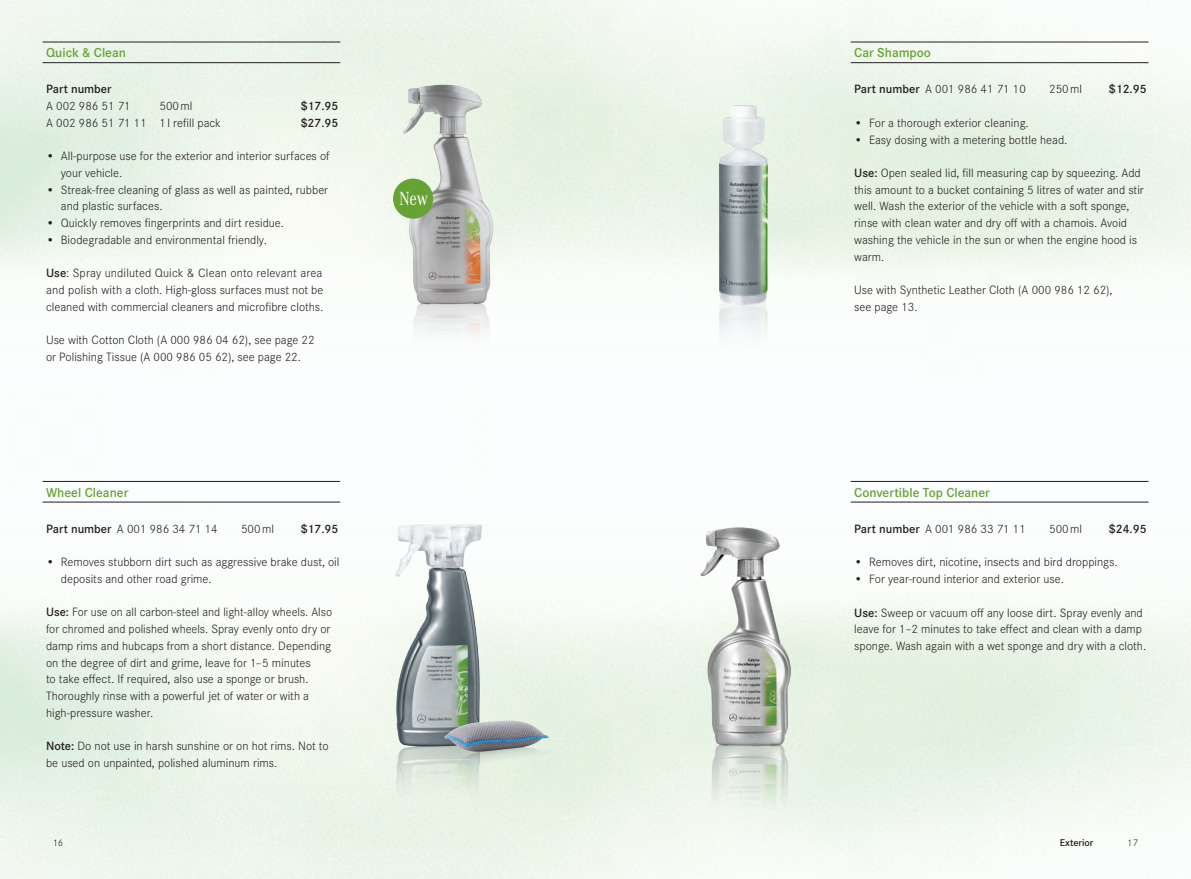
<style>
.page{position:relative;width:1191px;height:879px;background:#fff}
.page>*{position:absolute;margin:0;border:0;box-sizing:border-box;transform-origin:0 0}
.t1{font:19.75px "Daimler CAC Pro";color:#fff}
.t2{font:600 13.62px "Daimler CS Pro";color:#66a234}
.t3{font:300 12.5px/16.8px "Daimler CS Pro";color:#231f20}
.t4{font:600 12.5px "Daimler CS Pro";color:#231f20}
.t5{font:600 10.25px "Daimler CS Pro";color:#231f20}
.t6{font:300 9.88px "Daimler CS Pro";color:#231f20}
.s1{font-weight:600}
</style>
<div class="page">
<img style="left:397px;top:80px;width:102px;height:326px">
<div style="left:393px;top:179px;width:40px;height:40px;background:#66a234;border-radius:50%"></div>
<img style="left:354px;top:457px;width:173px;height:354px">
<img style="left:440px;top:713px;width:113px;height:73px">
<img style="left:673px;top:508px;width:152px;height:316px">
<img style="left:715px;top:101px;width:58px;height:279px">
<hr style="left:43px;top:42px;width:297px;height:1px;background:#231f20">
<hr style="left:43px;top:62px;width:297px;height:1px;background:#231f20">
<hr style="left:43px;top:481px;width:297px;height:1px;background:#231f20">
<hr style="left:43px;top:502px;width:297px;height:1px;background:#231f20">
<hr style="left:850px;top:42px;width:298px;height:1px;background:#231f20">
<hr style="left:850px;top:62px;width:298px;height:1px;background:#231f20">
<hr style="left:850px;top:481px;width:298px;height:1px;background:#231f20">
<hr style="left:850px;top:502px;width:298px;height:1px;background:#231f20">
<p class="t2" style="left:46px;top:42px;width:81px">Quick &amp; Clean</p>
<p class="t4" style="left:46px;top:80px;width:67px">Part number</p>
<p class="t3" style="left:46px;top:97px;width:86px">A 002 986 51 71</p>
<p class="t3" style="left:159px;top:97px;width:34px">500 ml</p>
<p class="t4" style="left:301px;top:97px;width:39px">$17.95</p>
<p class="t3" style="left:46px;top:114px;width:176px">A 002 986 51 71 11 1 l refill pack</p>
<p class="t4" style="left:301px;top:113px;width:39px">$27.95</p>
<p class="t3" style="left:61px;top:147px;width:270px;text-indent:-15px">• All-purpose use for the exterior and interior surfaces of your vehicle.</p>
<p class="t3" style="left:61px;top:180px;width:269px;text-indent:-15px">• Streak-free cleaning of glass as well as painted, rubber and plastic surfaces.</p>
<p class="t3" style="left:46px;top:214px;width:239px">• Quickly removes fingerprints and dirt residue.</p>
<p class="t3" style="left:46px;top:230px;width:222px">• Biodegradable and environmental friendly.</p>
<p class="t3" style="left:46px;top:264px;width:279px;text-align:justify"><span class="s1">Use</span>: Spray undiluted Quick &amp; Clean onto relevant area and polish with a cloth. High-gloss surfaces must not be cleaned with commercial cleaners and microfibre cloths.</p>
<p class="t3" style="left:46px;top:331px;width:270px">Use with Cotton Cloth (A 000 986 04 62), see page 22 or Polishing Tissue (A 000 986 05 62), see page 22.</p>
<p class="t2" style="left:46px;top:482px;width:84px">Wheel Cleaner</p>
<p class="t3" style="left:46px;top:520px;width:173px"><span class="s1">Part number</span> A 001 986 34 71 14</p>
<p class="t3" style="left:241px;top:520px;width:34px">500 ml</p>
<p class="t4" style="left:301px;top:519px;width:39px">$17.95</p>
<p class="t3" style="left:61px;top:553px;width:280px;text-indent:-15px">• Removes stubborn dirt such as aggressive brake dust, oil deposits and other road grime.</p>
<p class="t3" style="left:46px;top:603px;width:287px"><span class="s1">Use:</span> For use on all carbon-steel and light-alloy wheels. Also for chromed and polished wheels. Spray evenly onto dry or damp rims and hubcaps from a short distance. Depending on the degree of dirt and grime, leave for 1–5 minutes<br>to take effect. If required, also use a sponge or brush.<br>Thoroughly rinse with a powerful jet of water or with a high-pressure washer.</p>
<p class="t3" style="left:46px;top:737px;width:284px"><span class="s1">Note:</span> Do not use in harsh sunshine or on hot rims. Not to be used on unpainted, polished aluminum rims.</p>
<h1 class="t1" style="left:399px;top:184px;width:31px">New</h1>
<p class="t2" style="left:854px;top:42px;width:78px">Car Shampoo</p>
<p class="t3" style="left:854px;top:80px;width:173px"><span class="s1">Part number</span> A 001 986 41 71 10</p>
<p class="t3" style="left:1049px;top:80px;width:34px">250 ml</p>
<p class="t4" style="left:1108px;top:80px;width:39px">$12.95</p>
<p class="t3" style="left:854px;top:114px;width:176px">• For a thorough exterior cleaning.</p>
<p class="t3" style="left:854px;top:130px;width:215px">• Easy dosing with a metering bottle head.</p>
<p class="t3" style="left:854px;top:164px;width:291px"><span class="s1">Use:</span> Open sealed lid, fill measuring cap by squeezing. Add this amount to a bucket containing 5 litres of water and stir well. Wash the exterior of the vehicle with a soft sponge, rinse with clean water and dry off with a chamois. Avoid washing the vehicle in the sun or when the engine hood is warm.</p>
<p class="t3" style="left:854px;top:281px;width:260px">Use with Synthetic Leather Cloth (A 000 986 12 62), see page 13.</p>
<p class="t2" style="left:854px;top:482px;width:137px">Convertible Top Cleaner</p>
<p class="t3" style="left:854px;top:520px;width:173px"><span class="s1">Part number</span> A 001 986 33 71 11</p>
<p class="t3" style="left:1049px;top:520px;width:34px">500 ml</p>
<p class="t4" style="left:1108px;top:519px;width:39px">$24.95</p>
<p class="t3" style="left:854px;top:553px;width:265px">• Removes dirt, nicotine, insects and bird droppings.</p>
<p class="t3" style="left:854px;top:570px;width:211px">• For year-round interior and exterior use.</p>
<p class="t3" style="left:854px;top:603px;width:293px"><span class="s1">Use:</span> Sweep or vacuum off any loose dirt. Spray evenly and leave for 1–2 minutes to take effect and clean with a damp sponge. Wash again with a wet sponge and dry with a cloth.</p>
<p class="t6" style="left:53px;top:836px;width:11px">16</p>
<p class="t5" style="left:1060px;top:835px;width:35px">Exterior</p>
<p class="t6" style="left:1127px;top:836px;width:12px">17</p>
</div>
